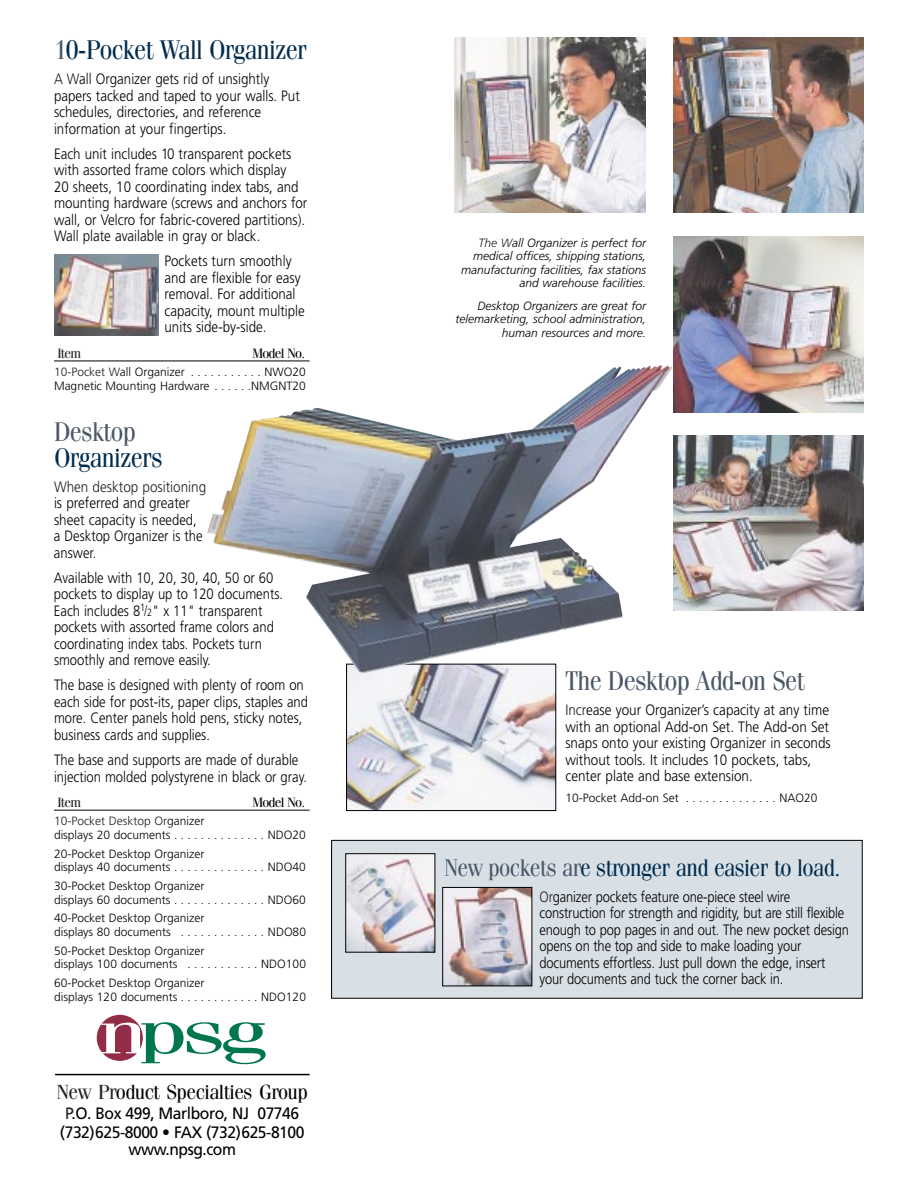
<style>
.page{position:relative;width:918px;height:1188px;background:#fff}
.page>*{position:absolute;margin:0;border:0;box-sizing:border-box;transform-origin:0 0}
.t1{font:27px "Fenice";letter-spacing:-.03em;color:#002c4e;scale:.9 1}
.t2{font:27px "Fenice";letter-spacing:-.03em;color:#495768;scale:.9 1}
.t3{font:24px "Fenice";letter-spacing:-.03em;color:#002c4e;scale:.9 1}
.t4{font:20.4px "Fenice";letter-spacing:-.03em;color:#000;scale:.95 1}
.t5{font:16.5px/19.5px "Frutiger";letter-spacing:-.03em;color:#000;text-align:center;scale:.95 1}
.t6{font:300 15px/16.5px "Frutiger";color:#000;scale:.89 1}
.t7{font:300 15px/16.5px "Frutiger";color:#000;scale:.87 1}
.t8{font:300 15px/16.5px "Frutiger";color:#000;scale:.86 1}
.t9{font:300 15px/16.5px "Frutiger";color:#000;scale:.9 1}
.t10{font:300 15px "Frutiger";color:#231f1f;scale:.9 1}
.t11{font:13.5px "Fenice";letter-spacing:-.055em;color:#000}
.t12{font:13.5px "Fenice";letter-spacing:-.055em;color:#231f1f}
.t13{font:300 12px/13.5px "Frutiger";color:#000}
.t14{font:italic 300 12px/13.5px "Frutiger";color:#000;text-align:right}
.s1{color:#495768}
.s2{color:#231f1f}
.s3{font-size:10.5px}
</style>
<div class="page">
<img style="left:348px;top:675px;width:206px;height:134px">
<div style="left:346px;top:664px;width:210px;height:147px;border:1px solid #000"></div>
<img style="left:673px;top:38px;width:191px;height:175px">
<img style="left:674px;top:237px;width:190px;height:175px">
<img style="left:455px;top:38px;width:190px;height:175px">
<img style="left:673px;top:435px;width:191px;height:175px">
<div style="left:332px;top:840px;width:530px;height:158px;background:#d8dfe5"></div>
<div style="left:331px;top:840px;width:532px;height:159px;border:1px solid #000"></div>
<hr style="left:54px;top:361px;width:256px;height:1px;background:#000">
<hr style="left:54px;top:810px;width:256px;height:1px;background:#000">
<img style="left:54px;top:254px;width:105px;height:82px">
<img style="left:207px;top:365px;width:465px;height:310px">
<img style="left:348px;top:856px;width:85px;height:94px">
<img style="left:444px;top:889px;width:86px;height:95px">
<div style="left:442px;top:887px;width:90px;height:99px;border:1px solid #000"></div>
<div style="left:97px;top:1015px;width:46px;height:46px;background:#932c46;border-radius:50%"></div>
<svg style="left:101px;top:1022px;width:165px;height:42px"></svg>
<hr style="left:55px;top:1074px;width:255px;height:1px;background:#000">
<h1 class="t1" style="left:54px;top:40px;width:283px"><span class="s1">1</span>0-Pocket Wall Organizer</h1>
<p class="t6" style="left:54px;top:72px;width:278px"><span class="s2">A W</span>all Organizer gets rid of unsightly papers tacked and taped to your walls. Put schedules, directories, and reference information at your fingertips.</p>
<p class="t6" style="left:54px;top:146px;width:286px">Each unit includes 10 transparent pockets with assorted frame colors which display<br>20 sheets, 10 coordinating index tabs, and mounting hardware (screws and anchors for wall, or Velcro for fabric-covered partitions).<br>Wall plate available in gray or black.</p>
<p class="t6" style="left:165px;top:254px;width:159px">Pockets turn smoothly and are flexible for easy removal. For additional capacity, mount multiple units side-by-side.</p>
<p class="t12" style="left:57px;top:349px;width:25px">Item</p>
<p class="t11" style="left:252px;top:349px;width:54px">Model No.</p>
<p class="t13" style="left:54px;top:366px;width:254px"><span class="s2">10-Pocket W</span>all Organizer . . . . . . . . . . . NWO20<br>Magnetic Mounting Hardware . . . . . .NMGNT20</p>
<h1 class="t2" style="left:54px;top:422px;width:92px">Desktop</h1>
<h1 class="t1" style="left:54px;top:448px;width:122px">Organizers</h1>
<p class="t10" style="left:54px;top:480px;width:171px">When desktop positioning</p>
<p class="t9" style="left:54px;top:496px;width:167px">is preferred and greater sheet capacity is needed, a Desktop Organizer is the answer.</p>
<p class="t7" style="left:54px;top:571px;width:265px">Available with 10, 20, 30, 40, 50 or 60 pockets to display up to 120 documents.<br>Each includes 8<sup>1</sup>/<span class="s3">2</span>" x 11" transparent pockets with assorted frame colors and coordinating index tabs. Pockets turn smoothly and remove easily.</p>
<p class="t7" style="left:54px;top:678px;width:294px">The base is designed with plenty of room on each side for post-its, paper clips, staples and more. Center panels hold pens, sticky notes, business cards and supplies.</p>
<p class="t7" style="left:54px;top:753px;width:292px">The base and supports are made of durable injection molded polystyrene in black or gray.</p>
<p class="t12" style="left:57px;top:798px;width:25px">Item</p>
<p class="t11" style="left:252px;top:798px;width:54px">Model No.</p>
<p class="t13" style="left:54px;top:815px;width:253px"><span class="s2">10-Pocket Desktop Or</span>ganizer<br>displays 20 documents . . . . . . . . . . . . . . NDO20</p>
<p class="t13" style="left:54px;top:848px;width:253px">20-Pocket Desktop Organizer<br>displays 40 documents . . . . . . . . . . . . . . NDO40</p>
<p class="t13" style="left:54px;top:880px;width:253px">30-Pocket Desktop Organizer<br>displays 60 documents . . . . . . . . . . . . . . NDO60</p>
<p class="t13" style="left:54px;top:912px;width:254px">40-Pocket Desktop Organizer<br>displays 80 documents . . . . . . . . . . . . . NDO80</p>
<p class="t13" style="left:54px;top:945px;width:254px">50-Pocket Desktop Organizer<br>displays 100 documents . . . . . . . . . . . NDO100</p>
<p class="t13" style="left:54px;top:977px;width:254px">60-Pocket Desktop Organizer<br>displays 120 documents . . . . . . . . . . . . NDO120</p>
<h3 class="t4" style="left:57px;top:1085px;width:266px"><span class="s2">New Pr</span>oduct Specialties Group</h3>
<h3 class="t5" style="left:60px;top:1105px;width:259px"><span class="s2">P</span>.O. Box 499, Marlboro, NJ 07746 (732)625-8000 • FAX (732)625-8100</h3>
<h3 class="t5" style="left:129px;top:1141px;width:115px">www.npsg.com</h3>
<p class="t14" style="left:461px;top:237px;width:186px"><span class="s2">The W</span>all Organizer is perfect for medical offices, shipping stations, manufacturing facilities, fax stations and warehouse facilities.</p>
<p class="t14" style="left:455px;top:300px;width:192px">Desktop Organizers are great for telemarketing, school administration, human resources and more.</p>
<h1 class="t2" style="left:565px;top:672px;width:267px">The Desktop Add-on Set</h1>
<p class="t9" style="left:565px;top:703px;width:296px"><span class="s2">Incr</span>ease your Organizer’s capacity at any time with an optional Add-on Set. The Add-on Set snaps onto your existing Organizer in seconds without tools. It includes 10 pockets, tabs, center plate and base extension.</p>
<p class="t13" style="left:565px;top:792px;width:253px">10-Pocket Add-on Set . . . . . . . . . . . . . . NAO20</p>
<h2 class="t3" style="left:444px;top:860px;width:442px"><span class="s1">New pockets ar</span>e stronger and easier to load.</h2>
<p class="t8" style="left:540px;top:889px;width:361px"><span class="s2">Or</span>ganizer pockets feature one-piece steel wire construction for strength and rigidity, but are still flexible enough to pop pages in and out. The new pocket design opens on the top and side to make loading your documents effortless. Just pull down the edge, insert your documents and tuck the corner back in.</p>
</div>
